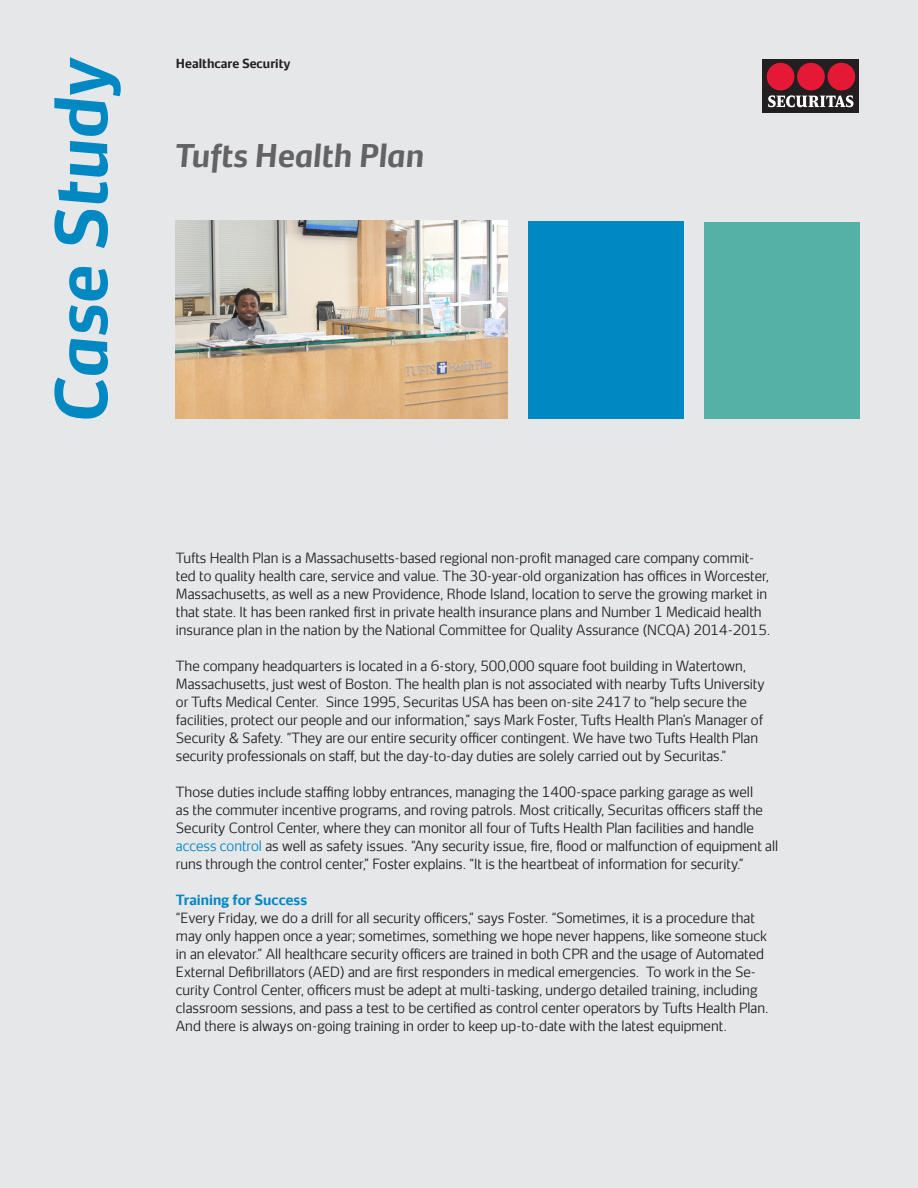
<style>
.page{position:relative;width:918px;height:1188px;background:#e6e7e9}
.page>*{position:absolute;margin:0;border:0;box-sizing:border-box;transform-origin:0 0}
.t1{font:italic 700 30px "Securitas Sans TT";color:#636366}
.t2{font:300 13.5px/18px "Securitas Sans TT";color:#231f20}
.Sub-Heading{font:700 13.5px "Securitas Sans TT";color:#0088c3}
.t3{font:700 12px "Securitas Sans TT";color:#231f20}
.s1{color:#0088c3}
</style>
<div class="page">
<svg style="left:54px;top:57px;width:67px;height:362px"></svg>
<div style="left:763px;top:59px;width:96px;height:54px;background:#231f20"></div>
<div style="left:767px;top:63px;width:27px;height:27px;background:#e51836;border-radius:50%"></div>
<div style="left:828px;top:63px;width:27px;height:27px;background:#e51836;border-radius:50%"></div>
<div style="left:797px;top:63px;width:28px;height:27px;background:#e51836;border-radius:50%"></div>
<svg style="left:768px;top:95px;width:86px;height:12px"></svg>
<img style="left:176px;top:221px;width:332px;height:198px">
<div style="left:528px;top:221px;width:155px;height:198px;background:#0088c3"></div>
<div style="left:705px;top:222px;width:155px;height:197px;background:#55b0a5"></div>
<p class="t3" style="left:176px;top:53px;width:116px">Healthcare Security</p>
<p class="t1" style="left:175px;top:129px;width:251px">Tufts Health Plan</p>
<p class="t2" style="left:176px;top:547px;width:596px">Tufts Health Plan is a Massachusetts-based regional non-profit managed care company commit&shy;ted to quality health care, service and value. The 30-year-old organization has offices in Worcester, Massachusetts, as well as a new Providence, Rhode Island, location to serve the growing market in that state. It has been ranked first in private health insurance plans and Number 1 Medicaid health insurance plan in the nation by the National Committee for Quality Assurance (NCQA) 2014-2015.</p>
<p class="t2" style="left:176px;top:655px;width:590px">The company headquarters is located in a 6-story, 500,000 square foot building in Watertown, Massachusetts, just west of Boston. The health plan is not associated with nearby Tufts University or Tufts Medical Center. Since 1995, Securitas USA has been on-site 2417 to “help secure the facilities, protect our people and our information,” says Mark Foster, Tufts Health Plan’s Manager of Security &amp; Safety. “They are our entire security officer contingent. We have two Tufts Health Plan security professionals on staff, but the day-to-day duties are solely carried out by Securitas.”</p>
<p class="t2" style="left:176px;top:781px;width:604px">Those duties include staffing lobby entrances, managing the 1400-space parking garage as well<br>as the commuter incentive programs, and roving patrols. Most critically, Securitas officers staff the Security Control Center, where they can monitor all four of Tufts Health Plan facilities and handle <span class="s1">access control</span> as well as safety issues. “Any security issue, fire, flood or malfunction of equipment all runs through the control center,” Foster explains. “It is the heartbeat of information for security.”</p>
<p class="Sub-Heading" style="left:176px;top:888px;width:133px">Training for Success</p>
<p class="t2" style="left:176px;top:907px;width:594px">“Every Friday, we do a drill for all security officers,” says Foster. “Sometimes, it is a procedure that may only happen once a year; sometimes, something we hope never happens, like someone stuck in an elevator.” All healthcare security officers are trained in both CPR and the usage of Automated External Defibrillators (AED) and are first responders in medical emergencies. To work in the Se&shy;curity Control Center, officers must be adept at multi-tasking, undergo detailed training, including classroom sessions, and pass a test to be certified as control center operators by Tufts Health Plan.<br>And there is always on-going training in order to keep up-to-date with the latest equipment.</p>
</div>
